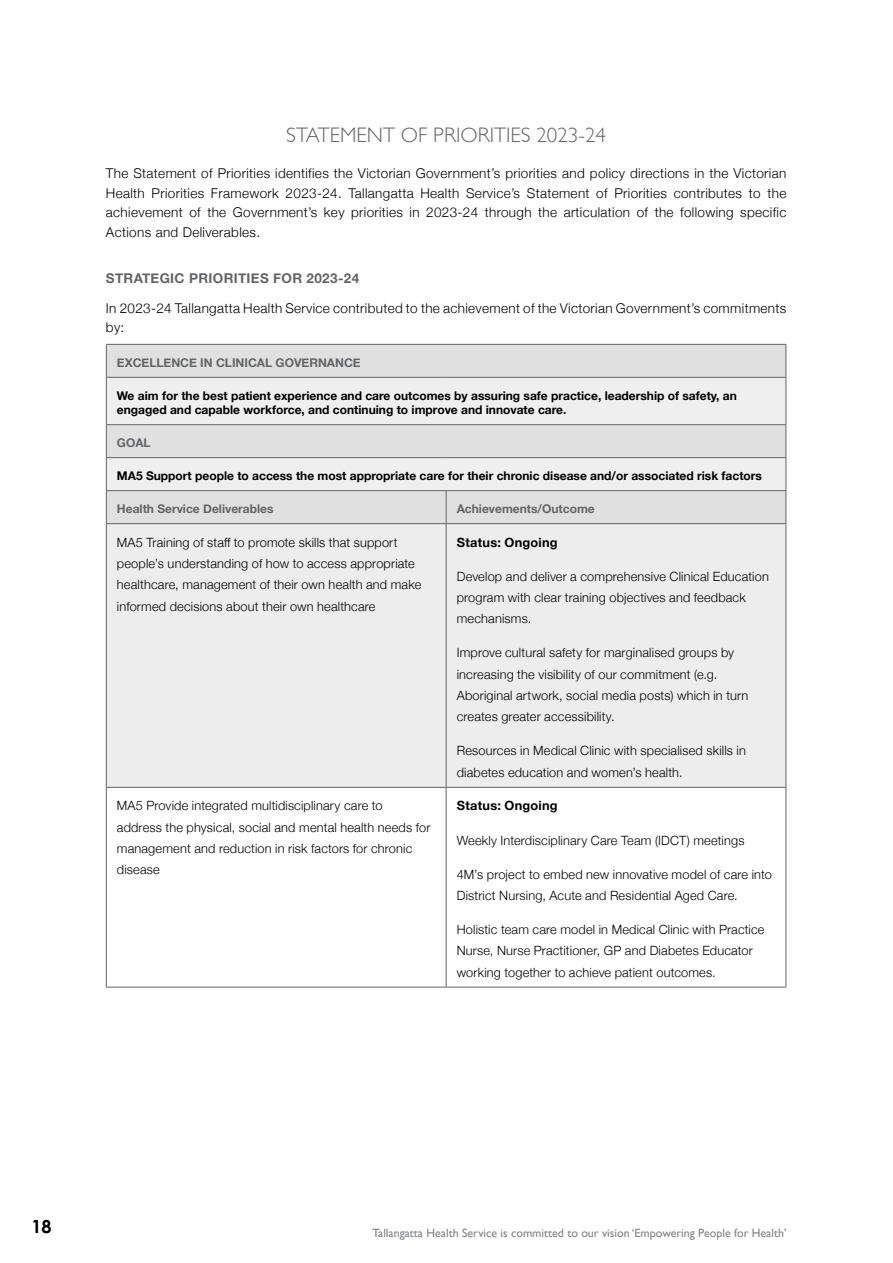
<style>
.page{position:relative;width:893px;height:1263px;background:#fff}
.page>*{position:absolute;margin:0;border:0;box-sizing:border-box;transform-origin:0 0}
.t1{font:300 21px "Gill Sans";color:#636466}
.t2{font:700 18px "Century Gothic";color:#000}
.t3{font:300 13.5px/19.5px "Helvetica Neue";letter-spacing:.025em;color:#000;text-align:justify}
.t4{font:700 13.5px "Helvetica Neue";letter-spacing:.025em;color:#636466}
.t5{font:300 12.75px/21.3px "Helvetica Neue";letter-spacing:.015em;color:#000}
.t6{font:700 12.75px "Helvetica Neue";letter-spacing:.02em;color:#000}
.t7{font:700 12px/14.4px "Helvetica Neue";color:#000}
.t8{font:700 12px "Helvetica Neue";color:#636466}
.t9{font:12px "Gill Sans";color:#808285}
</style>
<div class="page">
<div style="left:107px;top:345px;width:679px;height:178px;background:#e0e0e0"></div>
<svg style="left:107px;top:378px;width:679px;height:112px;fill:#efeff0"></svg>
<div style="left:107px;top:524px;width:679px;height:263px;background:#ededee"></div>
<hr style="left:106px;top:344px;width:340px;height:1px;background:#636466">
<hr style="left:106px;top:345px;width:1px;height:32px;background:#636466">
<hr style="left:446px;top:344px;width:340px;height:1px;background:#636466">
<hr style="left:786px;top:345px;width:1px;height:32px;background:#636466">
<hr style="left:106px;top:377px;width:340px;height:1px;background:#636466">
<hr style="left:106px;top:378px;width:1px;height:46px;background:#636466">
<hr style="left:446px;top:377px;width:340px;height:1px;background:#636466">
<hr style="left:786px;top:378px;width:1px;height:46px;background:#636466">
<hr style="left:106px;top:424px;width:340px;height:1px;background:#636466">
<hr style="left:106px;top:425px;width:1px;height:32px;background:#636466">
<hr style="left:446px;top:424px;width:340px;height:1px;background:#636466">
<hr style="left:786px;top:425px;width:1px;height:32px;background:#636466">
<hr style="left:106px;top:457px;width:340px;height:1px;background:#636466">
<hr style="left:106px;top:458px;width:1px;height:32px;background:#636466">
<hr style="left:446px;top:457px;width:340px;height:1px;background:#636466">
<hr style="left:786px;top:458px;width:1px;height:32px;background:#636466">
<hr style="left:106px;top:491px;width:1px;height:32px;background:#636466">
<hr style="left:446px;top:490px;width:340px;height:1px;background:#636466">
<hr style="left:446px;top:491px;width:1px;height:32px;background:#636466">
<hr style="left:786px;top:491px;width:1px;height:32px;background:#636466">
<hr style="left:106px;top:987px;width:340px;height:1px;background:#636466">
<hr style="left:446px;top:987px;width:340px;height:1px;background:#636466">
<hr style="left:106px;top:788px;width:1px;height:199px;background:#636466">
<hr style="left:446px;top:788px;width:1px;height:199px;background:#636466">
<hr style="left:786px;top:788px;width:1px;height:199px;background:#636466">
<hr style="left:106px;top:524px;width:1px;height:263px;background:#636466">
<hr style="left:106px;top:490px;width:340px;height:1px;background:#636466">
<hr style="left:106px;top:523px;width:340px;height:1px;background:#636466">
<hr style="left:446px;top:523px;width:340px;height:1px;background:#636466">
<hr style="left:446px;top:524px;width:1px;height:263px;background:#636466">
<hr style="left:786px;top:524px;width:1px;height:263px;background:#636466">
<hr style="left:106px;top:787px;width:340px;height:1px;background:#636466">
<hr style="left:446px;top:787px;width:340px;height:1px;background:#636466">
<h1 class="t1" style="left:286px;top:119px;width:321px">STATEMENT OF PRIORITIES 2023-24</h1>
<p class="t3" style="left:106px;top:162px;width:682px">The Statement of Priorities identifies the Victorian Government’s priorities and policy directions in the Victorian Health Priorities Framework 2023-24. Tallangatta Health Service’s Statement of Priorities contributes to the achievement of the Government’s key priorities in 2023-24 through the articulation of the following specific Actions and Deliverables.</p>
<p class="t4" style="left:106px;top:267px;width:255px">STRATEGIC PRIORITIES FOR 2023-24</p>
<p class="t3" style="left:106px;top:297px;width:682px">In 2023-24 Tallangatta Health Service contributed to the achievement of the Victorian Government’s commitments by:</p>
<p class="t8" style="left:117px;top:353px;width:245px">EXCELLENCE IN CLINICAL GOVERNANCE</p>
<p class="t7" style="left:117px;top:388px;width:621px">We aim for the best patient experience and care outcomes by assuring safe practice, leadership of safety, an engaged and capable workforce, and continuing to improve and innovate care.</p>
<p class="t8" style="left:117px;top:433px;width:35px">GOAL</p>
<p class="t7" style="left:117px;top:469px;width:647px">MA5 Support people to access the most appropriate care for their chronic disease and/or associated risk factors</p>
<p class="t8" style="left:117px;top:499px;width:158px">Health Service Deliverables</p>
<p class="t8" style="left:457px;top:499px;width:139px">Achievements/Outcome</p>
<p class="t5" style="left:117px;top:530px;width:306px">MA5 Training of staff to promote skills that support people’s understanding of how to access appropriate healthcare, management of their own health and make informed decisions about their own healthcare</p>
<p class="t6" style="left:457px;top:532px;width:102px">Status: Ongoing</p>
<p class="t5" style="left:457px;top:565px;width:314px">Develop and deliver a comprehensive Clinical Education program with clear training objectives and feedback mechanisms.</p>
<p class="t5" style="left:457px;top:641px;width:293px">Improve cultural safety for marginalised groups by increasing the visibility of our commitment (e.g.<br>Aboriginal artwork, social media posts) which in turn creates greater accessibility.</p>
<p class="t5" style="left:457px;top:739px;width:291px">Resources in Medical Clinic with specialised skills in diabetes education and women’s health.</p>
<p class="t5" style="left:117px;top:794px;width:315px">MA5 Provide integrated multidisciplinary care to address the physical, social and mental health needs for management and reduction in risk factors for chronic disease</p>
<p class="t6" style="left:457px;top:796px;width:102px">Status: Ongoing</p>
<p class="t5" style="left:457px;top:828px;width:289px">Weekly Interdisciplinary Care Team (IDCT) meetings</p>
<p class="t5" style="left:457px;top:862px;width:317px">4M’s project to embed new innovative model of care into<br>District Nursing, Acute and Residential Aged Care.</p>
<p class="t5" style="left:457px;top:918px;width:309px">Holistic team care model in Medical Clinic with Practice<br>Nurse, Nurse Practitioner, GP and Diabetes Educator working together to achieve patient outcomes.</p>
<h2 class="t2" style="left:32px;top:1213px;width:22px">18</h2>
<p class="t9" style="left:372px;top:1226px;width:416px">Tallangatta Health Service is committed to our vision ‘Empowering People for Health’</p>
</div>
